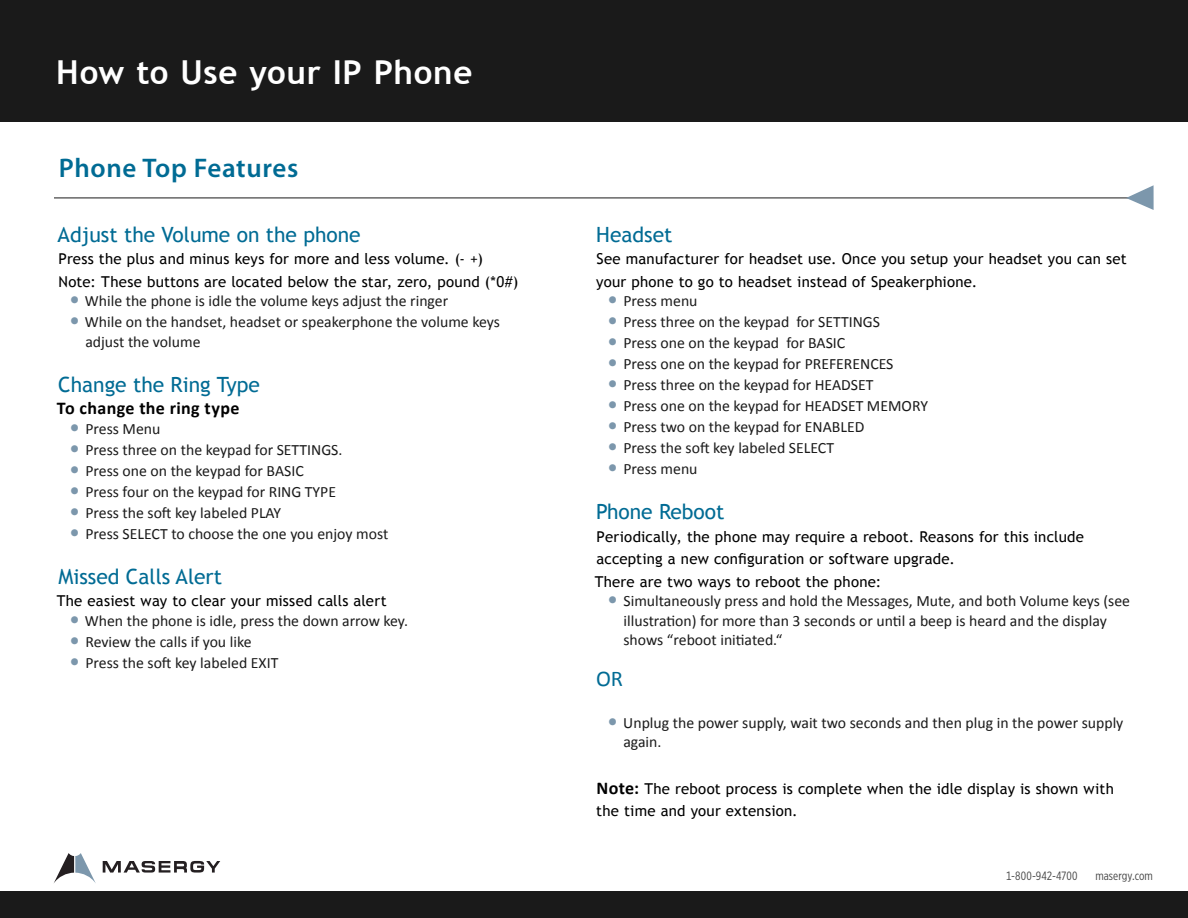
<style>
.page{position:relative;width:1188px;height:918px;background:#fff}
.page>*{position:absolute;margin:0;border:0;box-sizing:border-box;transform-origin:0 0}
.t1{font:700 33px "Trebuchet MS";letter-spacing:.02em;color:#fff}
.t2{font:600 27px "Myriad Pro";letter-spacing:.025em;color:#006b94}
.t3{font:22.5px "Calibri";color:#006b94}
.t4{font:21px "Trebuchet MS";color:#006b94}
.t5{font:700 18px "Calibri";letter-spacing:.02em;color:#000}
.t6{font:15.75px/19.5px "Calibri";color:#1a1a1a}
.t7{font:15px/22.5px "Trebuchet MS";letter-spacing:.015em;color:#000}
.t8{font:12px "Gotham X Narrow";letter-spacing:.005em;color:#454545}
.s1{font-weight:700;font-size:19.5px;color:#7c97ac}
.s2{font-family:"Calibri";font-weight:700;font-size:18px}
</style>
<div class="page">
<div style="left:0;top:0;width:1188px;height:122px;background:#1a1a1a"></div>
<hr style="left:54px;top:198px;width:1089px;height:1px;background:#1a1a1a">
<svg style="left:1126px;top:185px;width:28px;height:25px"></svg>
<div style="left:0;top:891px;width:1188px;height:27px;background:#1a1a1a"></div>
<svg style="left:54px;top:853px;width:42px;height:30px"></svg>
<svg style="left:103px;top:861px;width:117px;height:12px"></svg>
<h1 class="t1" style="left:56px;top:52px;width:418px">How to Use your IP Phone</h1>
<h2 class="t2" style="left:59px;top:151px;width:241px">Phone Top Features</h2>
<h3 class="t4" style="left:58px;top:222px;width:305px">Adjust the Volume on the phone</h3>
<p class="t7" style="left:59px;top:248px;width:461px">Press the plus and minus keys for more and less volume. (- +)<br>Note: These buttons are located below the star, zero, pound (*0#)</p>
<p class="t6" style="left:70px;top:290px;width:380px"><span class="s1">•</span> While the phone is idle the volume keys adjust the ringer</p>
<p class="t6" style="left:85px;top:311px;width:416px;text-indent:-16px"><span class="s1">•</span> While on the handset, headset or speakerphone the volume keys adjust the volume</p>
<h3 class="t4" style="left:58px;top:372px;width:203px">Change the Ring Type</h3>
<p class="t5" style="left:57px;top:397px;width:184px">To change the ring type</p>
<p class="t6" style="left:70px;top:418px;width:92px"><span class="s1">•</span> Press Menu</p>
<p class="t6" style="left:70px;top:439px;width:274px"><span class="s1">•</span> Press three on the keypad for SETTINGS.</p>
<p class="t6" style="left:70px;top:460px;width:236px"><span class="s1">•</span> Press one on the keypad for BASIC</p>
<p class="t6" style="left:70px;top:481px;width:268px"><span class="s1">•</span> Press four on the keypad for RING TYPE</p>
<p class="t6" style="left:70px;top:502px;width:213px"><span class="s1">•</span> Press the soft key labeled PLAY</p>
<p class="t6" style="left:70px;top:523px;width:320px"><span class="s1">•</span> Press SELECT to choose the one you enjoy most</p>
<h3 class="t4" style="left:59px;top:564px;width:165px">Missed Calls Alert</h3>
<p class="t7" style="left:57px;top:590px;width:332px">The easiest way to clear your missed calls alert</p>
<p class="t6" style="left:70px;top:610px;width:340px"><span class="s1">•</span> When the phone is idle, press the down arrow key.</p>
<p class="t6" style="left:70px;top:631px;width:183px"><span class="s1">•</span> Review the calls if you like</p>
<p class="t6" style="left:70px;top:652px;width:210px"><span class="s1">•</span> Press the soft key labeled EXIT</p>
<h3 class="t4" style="left:596px;top:222px;width:78px">Headset</h3>
<p class="t7" style="left:596px;top:248px;width:532px">See manufacturer for headset use. Once you setup your headset you can set your phone to go to headset instead of Speakerphione.</p>
<p class="t6" style="left:608px;top:290px;width:91px"><span class="s1">•</span> Press menu</p>
<p class="t6" style="left:608px;top:311px;width:274px"><span class="s1">•</span> Press three on the keypad for SETTINGS</p>
<p class="t6" style="left:608px;top:332px;width:239px"><span class="s1">•</span> Press one on the keypad for BASIC</p>
<p class="t6" style="left:608px;top:353px;width:287px"><span class="s1">•</span> Press one on the keypad for PREFERENCES</p>
<p class="t6" style="left:608px;top:374px;width:267px"><span class="s1">•</span> Press three on the keypad for HEADSET</p>
<p class="t6" style="left:608px;top:395px;width:322px"><span class="s1">•</span> Press one on the keypad for HEADSET MEMORY</p>
<p class="t6" style="left:608px;top:416px;width:258px"><span class="s1">•</span> Press two on the keypad for ENABLED</p>
<p class="t6" style="left:608px;top:437px;width:228px"><span class="s1">•</span> Press the soft key labeled SELECT</p>
<p class="t6" style="left:608px;top:458px;width:91px"><span class="s1">•</span> Press menu</p>
<h3 class="t4" style="left:596px;top:499px;width:130px">Phone Reboot</h3>
<p class="t7" style="left:595px;top:525px;width:491px">Periodically, the phone may require a reboot. Reasons for this include accepting a new configuration or software upgrade.<br>There are two ways to reboot the phone:</p>
<p class="t6" style="left:623px;top:590px;width:508px;text-indent:-16px"><span class="s1">•</span> Simultaneously press and hold the Messages, Mute, and both Volume keys (see illustration) for more than 3 seconds or until a beep is heard and the display shows “reboot initiated.“</p>
<h3 class="t3" style="left:596px;top:664px;width:28px">OR</h3>
<p class="t6" style="left:623px;top:712px;width:502px;text-indent:-16px"><span class="s1">•</span> Unplug the power supply, wait two seconds and then plug in the power supply again.</p>
<p class="t7" style="left:596px;top:777px;width:519px"><span class="s2">Note:</span> The reboot process is complete when the idle display is shown with the time and your extension.</p>
<p class="t8" style="left:1006px;top:869px;width:73px">1-800-942-4700</p>
<p class="t8" style="left:1095px;top:869px;width:59px">masergy.com</p>
</div>
